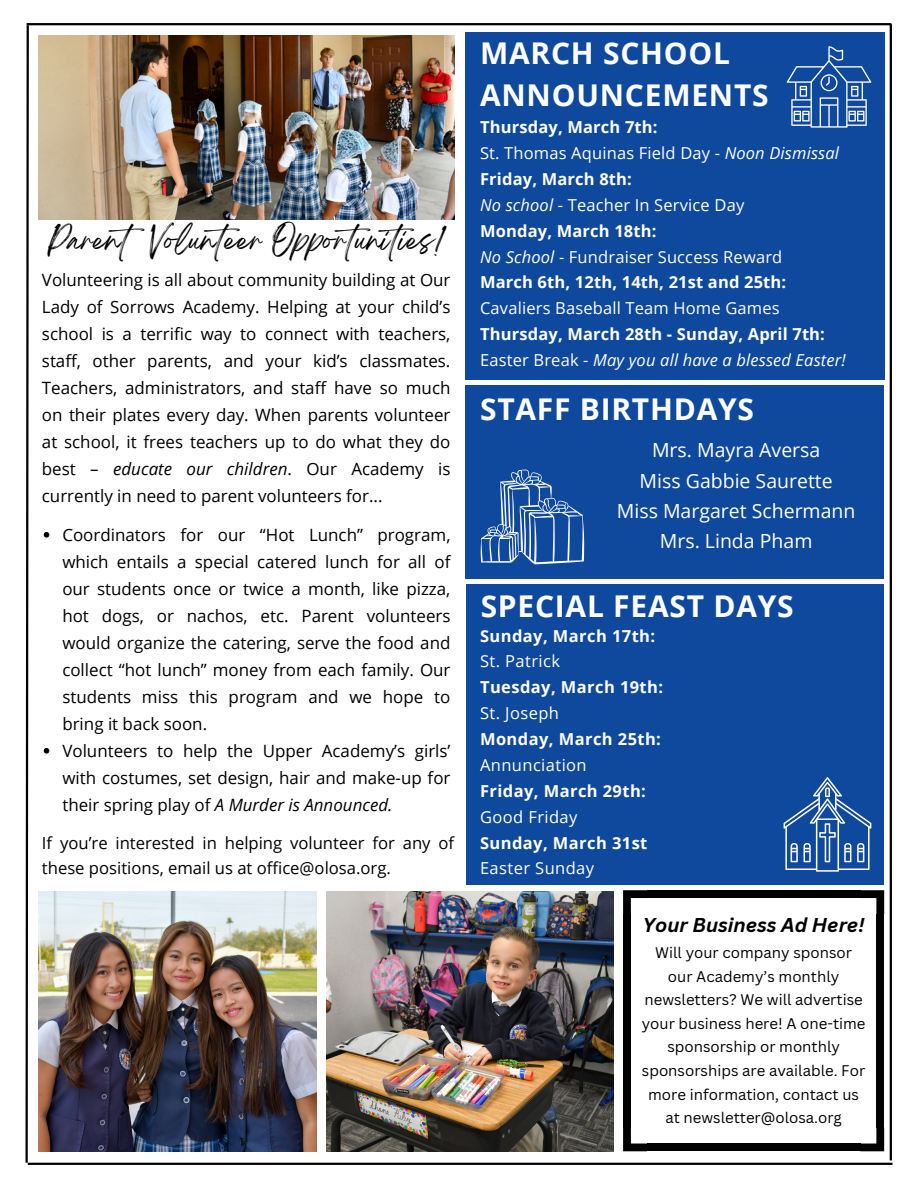
<style>
.page{position:relative;width:918px;height:1188px;background:#fff}
.page>*{position:absolute;margin:0;border:0;box-sizing:border-box;transform-origin:0 0}
.t1{font:700 30px/41.7px "Open Sans";letter-spacing:.025em;color:#fff}
.t2{font:25.5px "Breathing";color:#000}
.t3{font:19.5px/30.3px "Open Sans";color:#fff;text-align:center}
.t4{font:italic 700 19.5px "Canva Sans";color:#000}
.t5{font:16.95px/27px "Open Sans";color:#000;text-align:justify}
.t6{font:16.65px/25.8px "Open Sans";color:#000}
.t7{font:700 16.5px/25.8px "Open Sans";letter-spacing:.01em;color:#fff}
.t8{font:15px/23.7px "Canva Sans";color:#000;text-align:center}
.s1{font-style:italic}
.s2{font-weight:400}
.s3{font-weight:400;font-style:italic}
</style>
<div class="page">
<hr style="left:890px;top:24px;width:2px;height:1136px;background:#000">
<img style="left:38px;top:35px;width:416px;height:184px">
<svg style="left:25px;top:23px;width:5px;height:1142px"></svg>
<hr style="left:27px;top:23px;width:864px;height:2px;background:#000">
<img style="left:326px;top:892px;width:287px;height:260px">
<img style="left:39px;top:892px;width:277px;height:259px">
<div style="left:465px;top:32px;width:419px;height:348px;background:#0f499e"></div>
<svg style="left:787px;top:46px;width:84px;height:81px"></svg>
<div style="left:465px;top:385px;width:419px;height:194px;background:#0f499e"></div>
<svg style="left:481px;top:469px;width:103px;height:95px"></svg>
<div style="left:467px;top:585px;width:417px;height:300px;background:#0f499e"></div>
<svg style="left:784px;top:777px;width:87px;height:95px"></svg>
<div style="left:876px;top:914px;width:8px;height:213px;background:#000"></div>
<div style="left:623px;top:914px;width:8px;height:213px;background:#000"></div>
<div style="left:647px;top:890px;width:213px;height:8px;background:#000"></div>
<div style="left:647px;top:1144px;width:213px;height:7px;background:#000"></div>
<svg style="left:860px;top:890px;width:24px;height:24px"></svg>
<svg style="left:623px;top:890px;width:24px;height:24px"></svg>
<svg style="left:860px;top:1127px;width:24px;height:24px"></svg>
<svg style="left:623px;top:1127px;width:24px;height:24px"></svg>
<hr style="left:28px;top:1163px;width:865px;height:2px;background:#000">
<svg style="left:44px;top:532px;width:5px;height:6px"></svg>
<svg style="left:44px;top:748px;width:5px;height:6px"></svg>
<p class="t2" style="left:48px;top:233px;width:397px">ParentVolunteer Opportunities!</p>
<p class="t5" style="left:42px;top:266px;width:410px">Volunteering is all about community building at Our Lady of Sorrows Academy. Helping at your child’s school is a terrific way to connect with teachers, staff, other parents, and your kid’s classmates.<br>Teachers, administrators, and staff have so much on their plates every day. When parents volunteer at school, it frees teachers up to do what they do best – <span class="s1">educate our children</span>. Our Academy is currently in need to parent volunteers for...</p>
<h1 class="t5" style="left:62px;top:521px;width:390px">Coordinators for our “Hot Lunch” program, which entails a special catered lunch for all of our students once or twice a month, like pizza, hot dogs, or nachos, etc. Parent volunteers would organize the catering, serve the food and collect “hot lunch” money from each family. Our students miss this program and we hope to bring it back soon.</h1>
<h4 class="t5" style="left:62px;top:737px;width:390px">Volunteers to help the Upper Academy’s girls’ with costumes, set design, hair and make-up for their spring play of <span class="s1">A Murder is Announced.</span></h4>
<p class="t6" style="left:42px;top:829px;width:414px">If you’re interested in helping volunteer for any of these positions, email us at office@olosa.org.</p>
<h4 class="t1" style="left:480px;top:32px;width:290px">MARCH SCHOOL<br>ANNOUNCEMENTS</h4>
<h1 class="t7" style="left:480px;top:114px;width:367px">Thursday, March 7th:<br><span class="s2">St. Thomas Aquinas Field Day -</span> <span class="s3">Noon Dismissal </span>Friday, March 8th:<br><span class="s3">No school</span> <span class="s2">- Teacher In Service Day<br></span>Monday, March 18th:<br><span class="s3">No School</span> <span class="s2">- Fundraiser Success Reward<br></span>March 6th, 12th, 14th, 21st and 25th:<br><span class="s2">Cavaliers Baseball Team Home Games </span>Thursday, March 28th - Sunday, April 7th:<br><span class="s2">Easter Break -</span> <span class="s3">May you all have a blessed Easter!</span></h1>
<h2 class="t1" style="left:480px;top:388px;width:276px">STAFF BIRTHDAYS</h2>
<p class="t3" style="left:617px;top:435px;width:240px">Mrs. Mayra Aversa<br>Miss Gabbie Saurette<br>Miss Margaret Schermann<br>Mrs. Linda Pham</p>
<h4 class="t1" style="left:481px;top:585px;width:315px">SPECIAL FEAST DAYS</h4>
<h3 class="t7" style="left:480px;top:622px;width:185px">Sunday, March 17th:<br><span class="s2">St. Patrick<br></span>Tuesday, March 19th:<br><span class="s2">St. Joseph<br></span>Monday, March 25th:<br><span class="s2">Annunciation<br></span>Friday, March 29th:<br><span class="s2">Good Friday<br></span>Sunday, March 31st<br><span class="s2">Easter Sunday</span></h3>
<h1 class="t4" style="left:643px;top:911px;width:223px">Your Business Ad Here!</h1>
<p class="t8" style="left:642px;top:940px;width:225px">Will your company sponsor our Academy’s monthly newsletters? We will advertise your business here! A one-time sponsorship or monthly sponsorships are available. For more information, contact us at newsletter@olosa.org</p>
</div>
